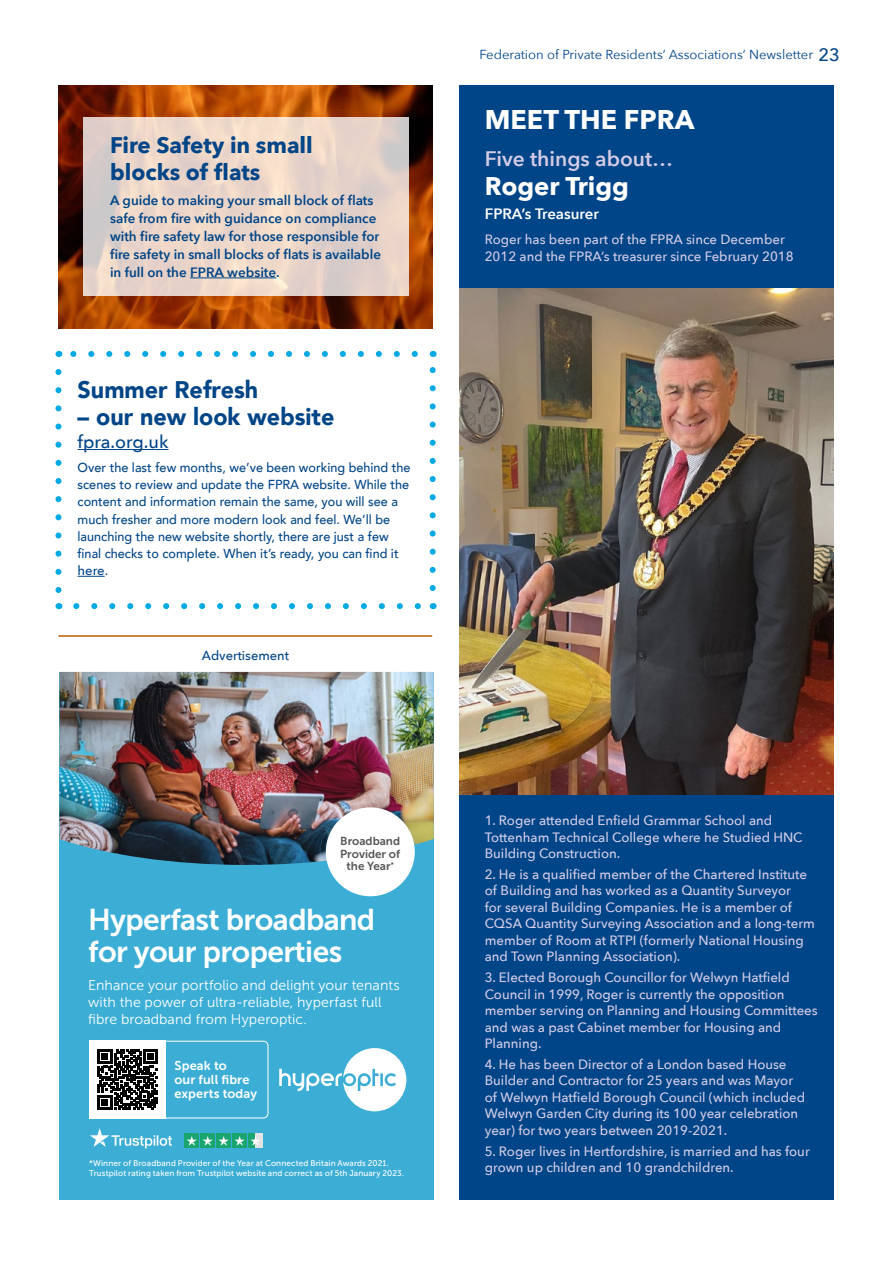
<style>
.page{position:relative;width:893px;height:1263px;background:#fff}
.page>*{position:absolute;margin:0;border:0;box-sizing:border-box;transform-origin:0 0}
.t1{font:30px/32.4px "Museo Sans 700";letter-spacing:-.02em;color:#fff}
.t2{font:700 27px "Avenir Next";color:#fff}
.t3{font:700 25.5px "Avenir Next";color:#fff}
.t4{font:900 24px "Avenir";color:#004587}
.t5{font:700 22.5px/27px "Avenir Next";color:#004587}
.t6{font:600 21px "Avenir Next";color:#d4cce7}
.t7{font:500 18px "Avenir Next";color:#004587}
.t8{font:600 15px "Avenir Next";color:#fff}
.t9{font:14.1px/17.2px "Museo Sans 300";letter-spacing:.005em;color:#fff}
.t10{font:500 13.5px/16.5px "Avenir Next";color:#d4cce7}
.t11{font:600 13.5px/18px "Avenir Next";color:#004587}
.t12{font:500 13.05px/17.2px "Avenir";color:#004587}
.t13{font:13.05px "Avenir Next";color:#004587}
.t14{font:500 13.05px "Avenir Next";color:#004587}
.t15{font:12.75px/14.2px "Museo Sans 700";letter-spacing:.01em;color:#fff}
.t16{font:11.55px/12.9px "Museo Sans 700";color:#575756;text-align:center}
.t17{font:8.25px/9.8px "Museo Sans 500";letter-spacing:.01em;color:#fff}
.s1{font-family:"Avenir"}
.s2{font-weight:500;font-size:18px}
</style>
<div class="page">
<img style="left:58px;top:85px;width:375px;height:244px">
<svg style="left:83px;top:118px;width:325px;height:178px;background:#e8d4c9"></svg>
<div style="left:459px;top:85px;width:374px;height:1114px;background:#004587"></div>
<img style="left:459px;top:288px;width:374px;height:506px">
<hr style="left:58px;top:635px;width:374px;height:2px;background:#ba5802">
<hr style="left:78px;top:449px;width:90px;height:1px;background:#004587">
<svg style="left:78px;top:576px;width:27px;height:1px"></svg>
<svg style="left:55px;top:372px;width:6px;height:221px"></svg>
<svg style="left:76px;top:603px;width:345px;height:6px"></svg>
<svg style="left:430px;top:367px;width:6px;height:221px"></svg>
<svg style="left:70px;top:351px;width:345px;height:6px"></svg>
<hr style="left:190px;top:278px;width:86px;height:1px;background:#004587">
<div style="left:60px;top:672px;width:374px;height:527px;background:#3caed6"></div>
<img style="left:60px;top:672px;width:374px;height:193px">
<svg style="left:279px;top:1048px;width:127px;height:63px"></svg>
<div style="left:326px;top:807px;width:89px;height:89px;background:#fff;border-radius:50%"></div>
<svg style="left:89px;top:1040px;width:180px;height:79px"></svg>
<svg style="left:90px;top:1128px;width:82px;height:20px"></svg>
<div style="left:184px;top:1133px;width:15px;height:15px;background:#1aa56f"></div>
<div style="left:200px;top:1133px;width:15px;height:15px;background:#1aa56f"></div>
<div style="left:216px;top:1133px;width:15px;height:15px;background:#1aa56f"></div>
<div style="left:232px;top:1133px;width:15px;height:15px;background:#1aa56f"></div>
<div style="left:248px;top:1133px;width:8px;height:15px;background:#1aa56f"></div>
<svg style="left:187px;top:1136px;width:10px;height:10px"></svg>
<svg style="left:203px;top:1136px;width:10px;height:10px"></svg>
<div style="left:256px;top:1133px;width:7px;height:15px;background:#e3e3e3"></div>
<svg style="left:219px;top:1136px;width:41px;height:10px"></svg>
<h3 class="t5" style="left:110px;top:132px;width:204px">Fire Safety in small blocks of flats</h3>
<p class="t11" style="left:110px;top:191px;width:272px">A guide to making your small block of flats safe from fire with guidance on compliance with fire safety law for those responsible for fire safety in small blocks of flats is available in full on the FPRA website.</p>
<h3 class="t4" style="left:78px;top:369px;width:182px">Summer Refresh</h3>
<h3 class="t4" style="left:78px;top:396px;width:258px">– our new look website</h3>
<h3 class="t7" style="left:78px;top:427px;width:92px">fpra.org.uk</h3>
<p class="t12" style="left:78px;top:458px;width:334px">Over the last few months, we’ve been working behind the scenes to review and update the FPRA website. While the content and information remain the same, you will see a much fresher and more modern look and feel. We’ll be launching the new website shortly, there are just a few final checks to complete. When it’s ready, you can find it</p>
<p class="t14" style="left:78px;top:560px;width:32px">here<span class="s1">.</span></p>
<p class="t14" style="left:202px;top:645px;width:89px">Advertisement</p>
<p class="t16" style="left:340px;top:834px;width:62px">Broadband<br>Provider of the Year<sup>*</sup></p>
<h1 class="t1" style="left:88px;top:903px;width:289px">Hyperfast broadband for your properties</h1>
<p class="t9" style="left:88px;top:976px;width:313px">Enhance your portfolio and delight your tenants with the power of ultra-reliable, hyperfast full fibre broadband from Hyperoptic.</p>
<p class="t15" style="left:174px;top:1058px;width:84px">Speak to<br>our full fibre experts today</p>
<p class="t17" style="left:89px;top:1158px;width:316px">*Winner of Broadband Provider of the Year at Connected Britain Awards 2021.<br>Trustpilot rating taken from Trustpilot website and correct as of 5th January 2023.</p>
<p class="t13" style="left:479px;top:43px;width:362px">Federation of Private Residents’ Associations’ Newsletter <span class="s2">23</span></p>
<h2 class="t2" style="left:485px;top:96px;width:211px">MEET THE FPRA</h2>
<h3 class="t6" style="left:485px;top:140px;width:190px">Five things about…</h3>
<h3 class="t3" style="left:485px;top:164px;width:146px">Roger Trigg</h3>
<p class="t8" style="left:485px;top:201px;width:116px">FPRA’s Treasurer</p>
<p class="t10" style="left:485px;top:231px;width:310px">Roger has been part of the FPRA since December<br>2012 and the FPRA’s treasurer since February 2018</p>
<p class="t10" style="left:485px;top:812px;width:319px">1. Roger attended Enfield Grammar School and<br>Tottenham Technical College where he Studied HNC<br>Building Construction.</p>
<p class="t10" style="left:485px;top:865px;width:332px">2. He is a qualified member of the Chartered Institute of Building and has worked as a Quantity Surveyor<br>for several Building Companies. He is a member of CQSA Quantity Surveying Association and a long-term member of Room at RTPI (formerly National Housing and Town Planning Association).</p>
<p class="t10" style="left:485px;top:969px;width:334px">3. Elected Borough Councillor for Welwyn Hatfield Council in 1999, Roger is currently the opposition member serving on Planning and Housing Committees and was a past Cabinet member for Housing and Planning.</p>
<p class="t10" style="left:485px;top:1055px;width:322px">4. He has been Director of a London based House Builder and Contractor for 25 years and was Mayor of Welwyn Hatfield Borough Council (which included Welwyn Garden City during its 100 year celebration year) for two years between 2019-2021.</p>
<p class="t10" style="left:485px;top:1142px;width:326px">5. Roger lives in Hertfordshire, is married and has four grown up children and 10 grandchildren.</p>
</div>
